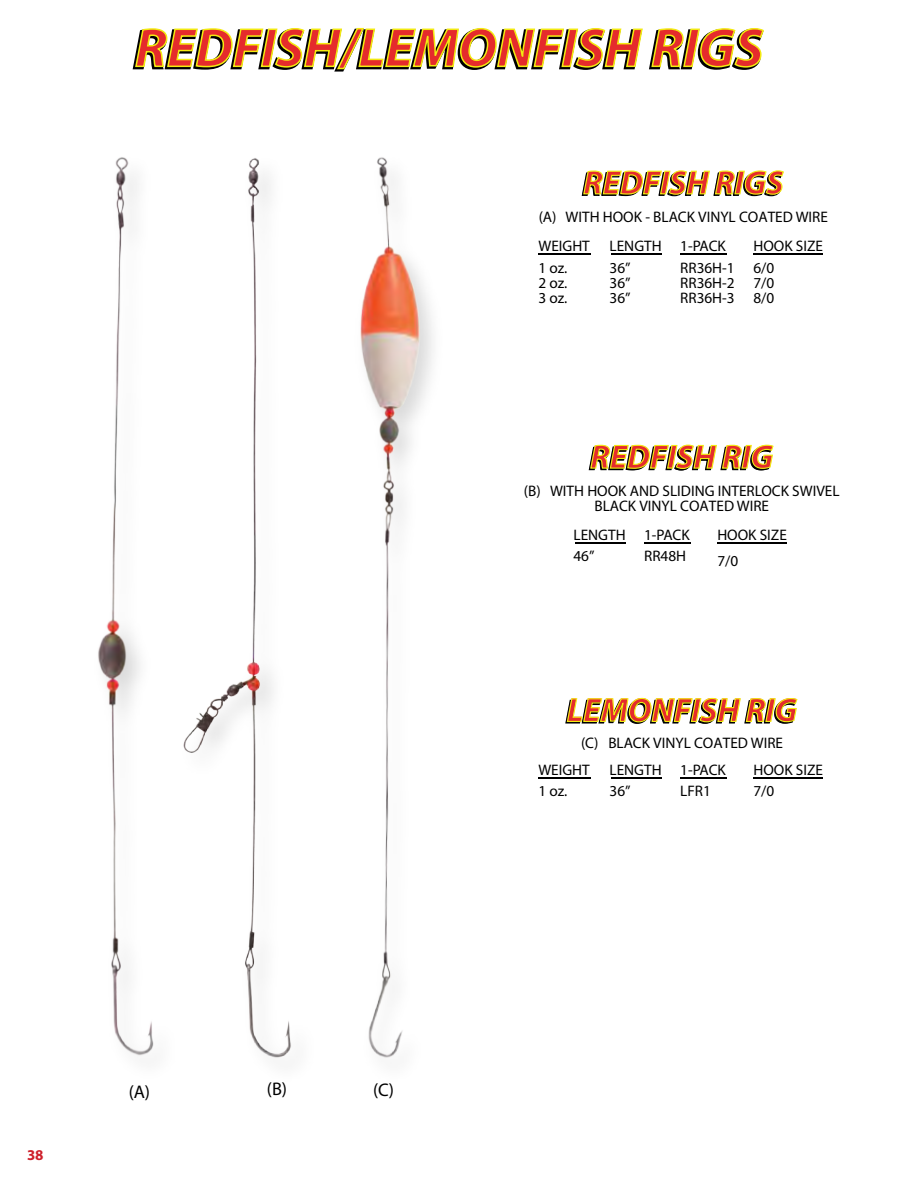
<style>
.page{position:relative;width:918px;height:1188px;background:#fff}
.page>*{position:absolute;margin:0;border:0;box-sizing:border-box;transform-origin:0 0}
.t1{font:italic 700 54.9px "Myriad Pro";color:#e52b2c}
.t2{font:italic 700 33.6px "Myriad Pro";color:#e52b2c}
.t3{font:18.3px "Myriad Pro";color:#000}
.t4{font:15.3px/21.3px "Myriad Pro";color:#000}
.t5{font:700 15px "Myriad Pro";color:#ce202b}
</style>
<div class="page">
<svg style="left:581px;top:170px;width:203px;height:27px"></svg>
<img style="left:360px;top:157px;width:73px;height:901px">
<img style="left:186px;top:158px;width:105px;height:900px">
<img style="left:98px;top:157px;width:88px;height:899px">
<hr style="left:538px;top:253px;width:53px;height:2px;background:#000">
<hr style="left:612px;top:253px;width:50px;height:2px;background:#000">
<hr style="left:680px;top:253px;width:47px;height:2px;background:#000">
<hr style="left:753px;top:253px;width:70px;height:2px;background:#000">
<hr style="left:576px;top:542px;width:50px;height:2px;background:#000">
<hr style="left:644px;top:542px;width:47px;height:2px;background:#000">
<hr style="left:717px;top:542px;width:70px;height:2px;background:#000">
<hr style="left:538px;top:777px;width:53px;height:2px;background:#000">
<hr style="left:612px;top:777px;width:50px;height:2px;background:#000">
<hr style="left:680px;top:777px;width:47px;height:2px;background:#000">
<hr style="left:753px;top:777px;width:70px;height:2px;background:#000">
<svg style="left:132px;top:27px;width:632px;height:45px"></svg>
<svg style="left:588px;top:444px;width:186px;height:27px"></svg>
<svg style="left:565px;top:697px;width:233px;height:27px"></svg>
<h1 class="t1" style="left:135px;top:18px;width:630px">REDFISH/LEMONFISH RIGS</h1>
<h2 class="t2" style="left:583px;top:164px;width:202px">REDFISH RIGS</h2>
<p class="t4" style="left:539px;top:206px;width:291px">(A) WITH HOOK - BLACK VINYL COATED WIRE</p>
<p class="t4" style="left:538px;top:235px;width:53px">WEIGHT<br>1 oz.</p>
<p class="t4" style="left:538px;top:275px;width:31px;line-height:15.3px">2 oz.<br>3 oz.</p>
<p class="t4" style="left:610px;top:235px;width:54px">LENGTH<br>36”</p>
<p class="t4" style="left:610px;top:275px;width:23px;line-height:15.3px">36”<br>36”</p>
<p class="t4" style="left:680px;top:235px;width:56px">1-PACK<br>RR36H-1</p>
<p class="t4" style="left:680px;top:275px;width:56px;line-height:15.3px">RR36H-2<br>RR36H-3</p>
<p class="t4" style="left:753px;top:235px;width:71px">HOOK SIZE<br>6/0</p>
<p class="t4" style="left:753px;top:275px;width:22px;line-height:15.3px">7/0<br>8/0</p>
<h2 class="t2" style="left:590px;top:438px;width:185px">REDFISH RIG</h2>
<p class="t4" style="left:524px;top:480px;width:317px">(B) WITH HOOK AND SLIDING INTERLOCK SWIVEL</p>
<p class="t4" style="left:594px;top:495px;width:176px">BLACK VINYL COATED WIRE</p>
<p class="t4" style="left:573px;top:524px;width:54px">LENGTH<br>46”</p>
<p class="t4" style="left:644px;top:524px;width:47px">1-PACK<br>RR48H</p>
<p class="t4" style="left:717px;top:521px;width:71px;line-height:26px">HOOK SIZE<br>7/0</p>
<h2 class="t2" style="left:567px;top:692px;width:232px">LEMONFISH RIG</h2>
<p class="t4" style="left:581px;top:731px;width:203px">(C) BLACK VINYL COATED WIRE</p>
<p class="t4" style="left:538px;top:759px;width:53px">WEIGHT<br>1 oz.</p>
<p class="t4" style="left:610px;top:759px;width:54px">LENGTH<br>36”</p>
<p class="t4" style="left:680px;top:759px;width:47px">1-PACK<br>LFR1</p>
<p class="t4" style="left:753px;top:759px;width:71px">HOOK SIZE<br>7/0</p>
<p class="t5" style="left:27px;top:1146px;width:18px">38</p>
<p class="t3" style="left:129px;top:1081px;width:23px">(A)</p>
<p class="t3" style="left:267px;top:1078px;width:22px">(B)</p>
<p class="t3" style="left:373px;top:1079px;width:23px">(C)</p>
</div>
